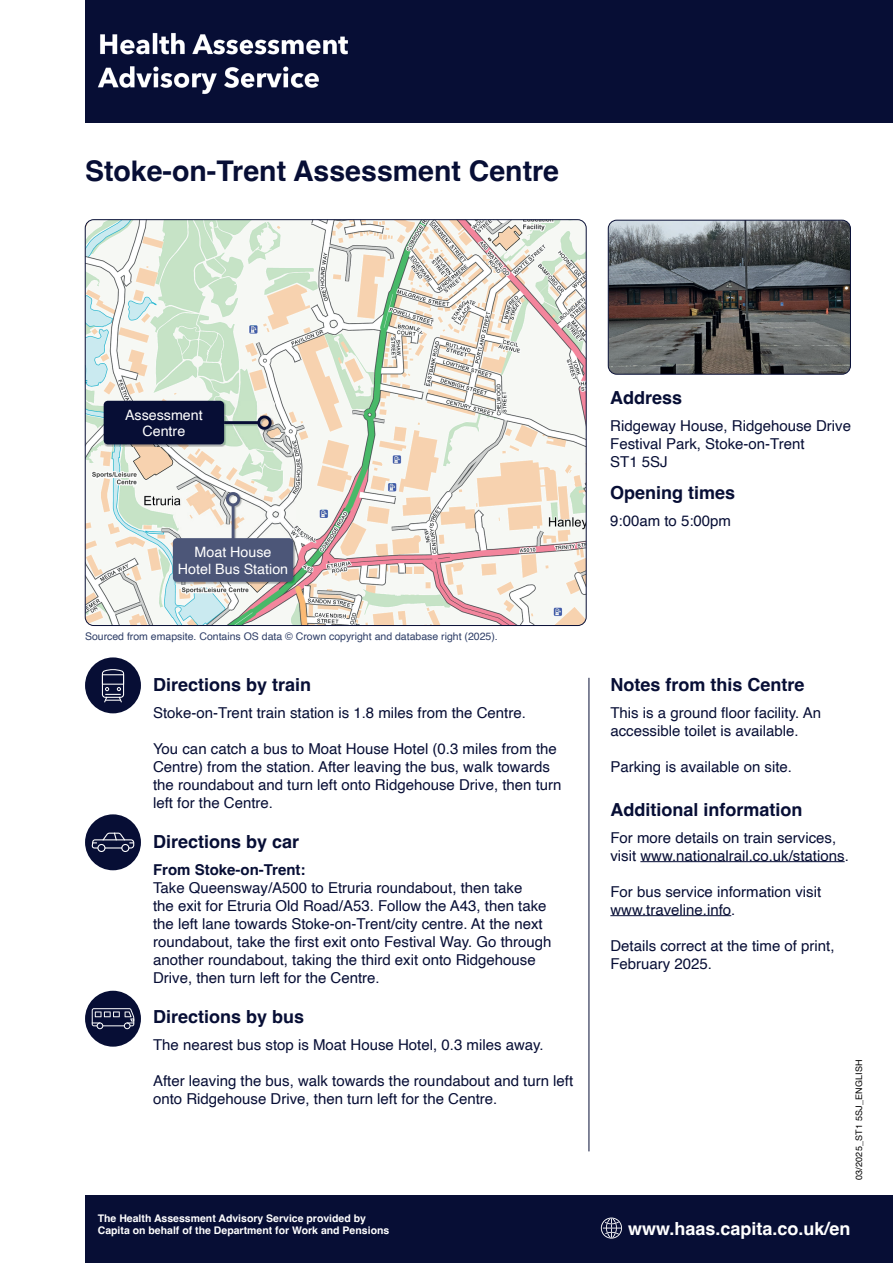
<style>
.page{position:relative;width:893px;height:1263px;background:#fff}
.page>*{position:absolute;margin:0;border:0;box-sizing:border-box;transform-origin:0 0}
.t1{font:700 28.5px "Helvetica";color:#070e35}
.t2{font:700 18px "Helvetica";color:#070e35}
.t3{font:700 18px "Helvetica";color:#fff}
.t4{font:15px/18px "Helvetica";color:#070e35}
.t5{font:700 15px "Helvetica";color:#070e35}
.t6{font:14.25px/16.5px "Helvetica";color:#fff;text-align:center}
.t7{font:700 10.5px/12.6px "Helvetica";color:#fff}
.t8{font:10.5px "Helvetica";color:#2d3d66}
.t9{font:9px "Helvetica";letter-spacing:.02em;color:#000001}
</style>
<div class="page">
<div style="left:85px;top:0;width:808px;height:123px;background:#070e35"></div>
<img style="left:98px;top:33px;width:250px;height:61px">
<img style="left:608px;top:220px;width:242px;height:154px">
<div style="left:608px;top:220px;width:243px;height:154px;border:1px solid #070e35;border-radius:9px"></div>
<hr style="left:589px;top:678px;width:1px;height:473px;background:#070e35">
<hr style="left:640px;top:861px;width:205px;height:1px;background:#070e35">
<hr style="left:610px;top:915px;width:121px;height:1px;background:#070e35">
<div style="left:85px;top:1195px;width:808px;height:68px;background:#070e35"></div>
<svg style="left:601px;top:1217px;width:21px;height:21px"></svg>
<img style="left:85px;top:220px;width:501px;height:405px">
<div style="left:85px;top:657px;width:56px;height:56px;background:#070e35;border-radius:50%"></div>
<svg style="left:102px;top:669px;width:22px;height:33px"></svg>
<div style="left:85px;top:814px;width:56px;height:56px;background:#070e35;border-radius:50%"></div>
<svg style="left:92px;top:832px;width:42px;height:20px"></svg>
<div style="left:85px;top:991px;width:56px;height:56px;background:#070e35;border-radius:50%"></div>
<svg style="left:92px;top:1008px;width:42px;height:21px"></svg>
<img style="left:104px;top:401px;width:170px;height:46px">
<div style="left:104px;top:401px;width:120px;height:43px;background:#070e35;border-radius:4px"></div>
<hr style="left:224px;top:421px;width:35px;height:3px;background:#070e35">
<div style="left:257px;top:415px;width:15px;height:15px;border:3px solid #070e35;border-radius:50%"></div>
<img style="left:173px;top:492px;width:123px;height:92px">
<div style="left:173px;top:538px;width:120px;height:44px;background:#4c5678;border-radius:4px"></div>
<hr style="left:232px;top:505px;width:2px;height:34px;background:#4c5678">
<div style="left:226px;top:492px;width:14px;height:14px;border:3px solid #4c5678;border-radius:50%"></div>
<h1 class="t1" style="left:85px;top:154px;width:476px">Stoke-on-Trent Assessment Centre</h1>
<p class="t6" style="left:125px;top:407px;width:79px">Assessment<br>Centre</p>
<p class="t6" style="left:178px;top:544px;width:112px;line-height:17.1px">Moat House<br>Hotel Bus Station</p>
<p class="t8" style="left:85px;top:628px;width:414px">Sourced from emapsite. Contains OS data © Crown copyright and database right (2025).</p>
<p class="t2" style="left:153px;top:674px;width:160px">Directions by train</p>
<p class="t4" style="left:153px;top:704px;width:374px">Stoke-on-Trent train station is 1.8 miles from the Centre.</p>
<p class="t4" style="left:153px;top:740px;width:410px">You can catch a bus to Moat House Hotel (0.3 miles from the Centre) from the station. After leaving the bus, walk towards the roundabout and turn left onto Ridgehouse Drive, then turn left for the Centre.</p>
<p class="t2" style="left:153px;top:831px;width:148px">Directions by car</p>
<p class="t5" style="left:153px;top:860px;width:154px">From Stoke-on-Trent:</p>
<p class="t4" style="left:153px;top:879px;width:400px">Take Queensway/A500 to Etruria roundabout, then take<br>the exit for Etruria Old Road/A53. Follow the A43, then take the left lane towards Stoke-on-Trent/city centre. At the next roundabout, take the first exit onto Festival Way. Go through another roundabout, taking the third exit onto Ridgehouse Drive, then turn left for the Centre.</p>
<p class="t2" style="left:153px;top:1005px;width:153px">Directions by bus</p>
<p class="t4" style="left:153px;top:1036px;width:392px">The nearest bus stop is Moat House Hotel, 0.3 miles away.</p>
<p class="t4" style="left:153px;top:1072px;width:422px">After leaving the bus, walk towards the roundabout and turn left onto Ridgehouse Drive, then turn left for the Centre.</p>
<p class="t7" style="left:98px;top:1213px;width:293px">The Health Assessment Advisory Service provided by<br>Capita on behalf of the Department for Work and Pensions</p>
<p class="t2" style="left:610px;top:387px;width:74px">Address</p>
<p class="t4" style="left:610px;top:417px;width:242px">Ridgeway House, Ridgehouse Drive<br>Festival Park, Stoke-on-Trent<br>ST1 5SJ</p>
<p class="t2" style="left:610px;top:481px;width:127px">Opening times</p>
<p class="t4" style="left:610px;top:512px;width:122px">9:00am to 5:00pm</p>
<p class="t2" style="left:610px;top:674px;width:196px">Notes from this Centre</p>
<p class="t4" style="left:610px;top:704px;width:212px">This is a ground floor facility. An accessible toilet is available.</p>
<p class="t4" style="left:610px;top:758px;width:183px">Parking is available on site.</p>
<p class="t2" style="left:610px;top:798px;width:194px">Additional information</p>
<p class="t4" style="left:610px;top:829px;width:240px">For more details on train services, visit www.nationalrail.co.uk/stations.</p>
<p class="t4" style="left:610px;top:883px;width:212px">For bus service information visit www.traveline.info.</p>
<p class="t4" style="left:610px;top:937px;width:226px">Details correct at the time of print,<br>February 2025.</p>
<p class="t9" style="left:852px;top:1180px;width:122px;rotate:-90deg">03/2025_ST1 5SJ_ENGLISH</p>
<p class="t3" style="left:628px;top:1217px;width:224px">www.haas.capita.co.uk/en</p>
</div>
